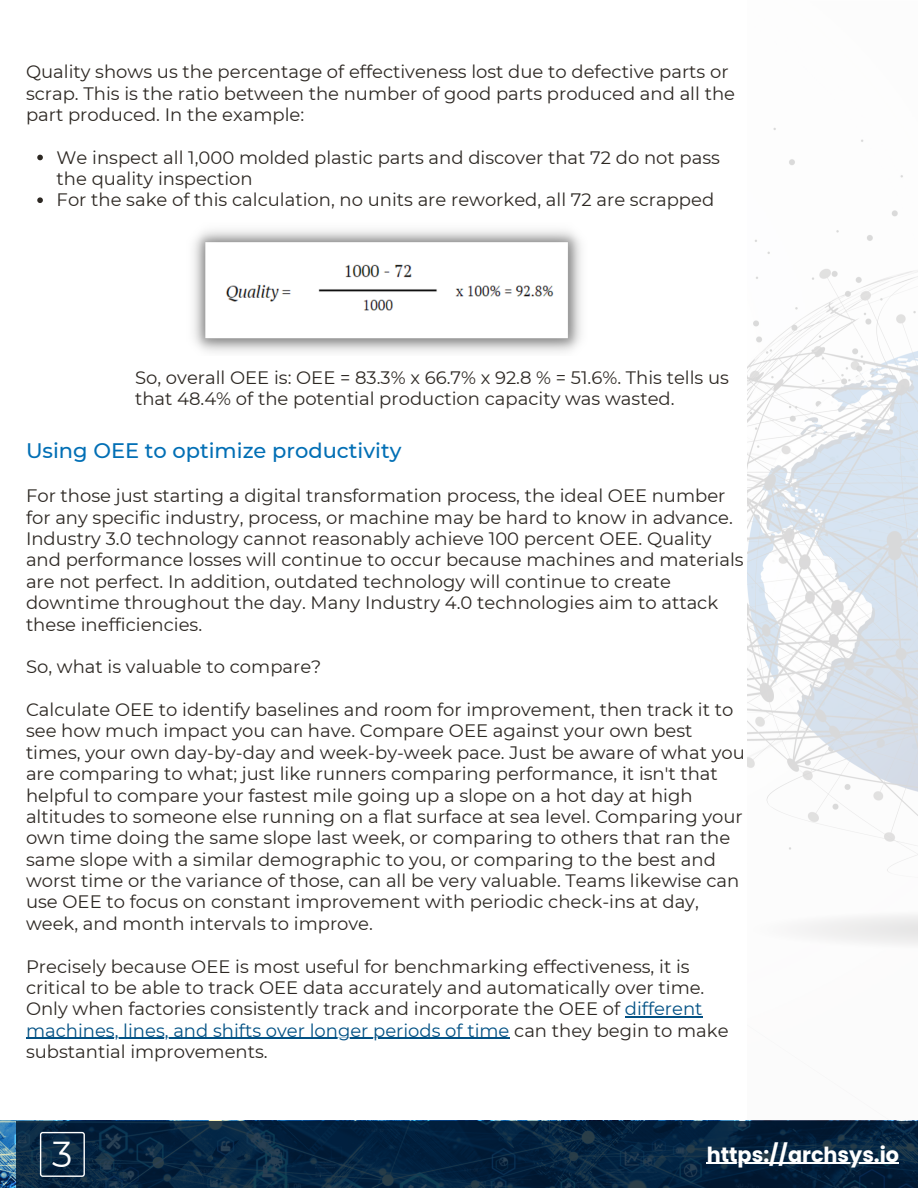
<style>
.page{position:relative;width:918px;height:1188px;background:#fff}
.page>*{position:absolute;margin:0;border:0;box-sizing:border-box;transform-origin:0 0}
.t1{font:36px "Montserrat";color:#fff}
.t2{font:500 21px "Montserrat";color:#026fb5}
.t3{font:700 20.85px "Poppins";color:#fff}
.t4{font:18px/21.3px "Montserrat";color:#2d2823}
.s1{color:#025184}
</style>
<div class="page">
<svg style="left:16px;top:1121px;width:902px;height:67px;background:#072540"></svg>
<img style="left:748px;top:128px;width:170px;height:993px">
<svg style="left:37px;top:155px;width:6px;height:5px"></svg>
<svg style="left:37px;top:197px;width:6px;height:6px"></svg>
<hr style="left:707px;top:1163px;width:192px;height:1px;background:#fff">
<hr style="left:625px;top:1016px;width:78px;height:2px;background:#025184">
<hr style="left:26px;top:1038px;width:484px;height:1px;background:#025184">
<img style="left:193px;top:230px;width:388px;height:122px">
<svg style="left:40px;top:1132px;width:45px;height:45px;background:#254057"></svg>
<p class="t4" style="left:26px;top:61px;width:711px">Quality shows us the percentage of effectiveness lost due to defective parts or scrap. This is the ratio between the number of good parts produced and all the part produced. In the example:</p>
<p class="t4" style="left:57px;top:147px;width:665px">We inspect all 1,000 molded plastic parts and discover that 72 do not pass the quality inspection<br>For the sake of this calculation, no units are reworked, all 72 are scrapped</p>
<p class="t4" style="left:135px;top:367px;width:595px">So, overall OEE is: OEE = 83.3% x 66.7% x 92.8 % = 51.6%. This tells us that 48.4% of the potential production capacity was wasted.</p>
<p class="t2" style="left:26px;top:438px;width:377px">Using OEE to optimize productivity</p>
<p class="t4" style="left:26px;top:485px;width:719px">For those just starting a digital transformation process, the ideal OEE number for any specific industry, process, or machine may be hard to know in advance.<br>Industry 3.0 technology cannot reasonably achieve 100 percent OEE. Quality and performance losses will continue to occur because machines and materials are not perfect. In addition, outdated technology will continue to create downtime throughout the day. Many Industry 4.0 technologies aim to attack these inefficiencies.</p>
<p class="t4" style="left:26px;top:656px;width:297px">So, what is valuable to compare?</p>
<p class="t4" style="left:26px;top:699px;width:720px">Calculate OEE to identify baselines and room for improvement, then track it to see how much impact you can have. Compare OEE against your own best times, your own day-by-day and week-by-week pace. Just be aware of what you are comparing to what; just like runners comparing performance, it isn't that helpful to compare your fastest mile going up a slope on a hot day at high altitudes to someone else running on a flat surface at sea level. Comparing your own time doing the same slope last week, or comparing to others that ran the same slope with a similar demographic to you, or comparing to the best and worst time or the variance of those, can all be very valuable. Teams likewise can use OEE to focus on constant improvement with periodic check-ins at day, week, and month intervals to improve.</p>
<p class="t4" style="left:26px;top:956px;width:704px">Precisely because OEE is most useful for benchmarking effectiveness, it is critical to be able to track OEE data accurately and automatically over time.<br>Only when factories consistently track and incorporate the OEE of <span class="s1">different machines, lines, and shifts over longer periods of time</span> can they begin to make substantial improvements.</p>
<h1 class="t1" style="left:52px;top:1132px;width:22px">3</h1>
<p class="t3" style="left:707px;top:1140px;width:194px">https://archsys.io</p>
</div>
